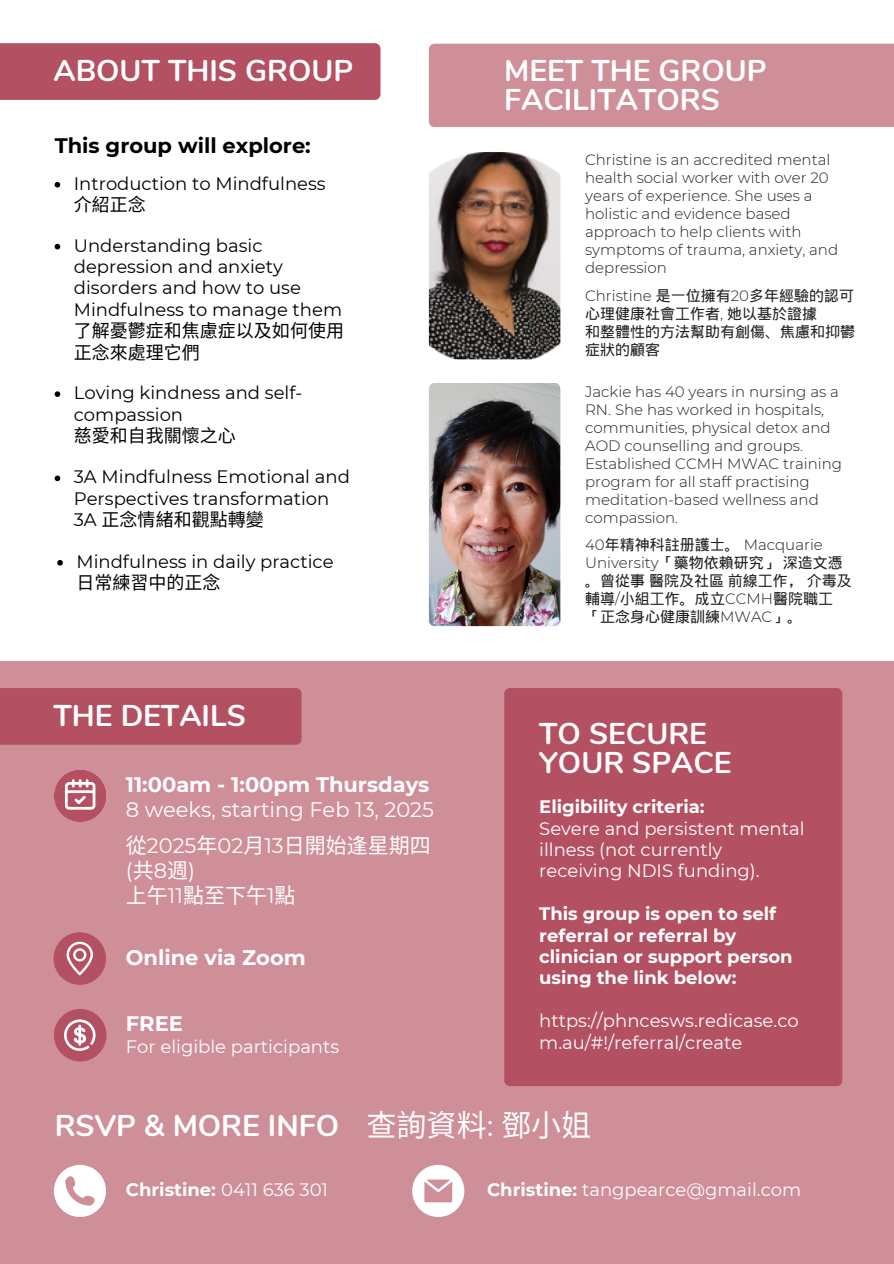
<style>
.page{position:relative;width:894px;height:1264px;background:#fff}
.page>*{position:absolute;margin:0;border:0;box-sizing:border-box;transform-origin:0 0}
.t1{font:700 30px/29.2px "Nunito";color:#fff}
.t2{font:30px "Noto Sans CJ Ksc";color:#fff}
.t3{font:700 21px "Montserrat";color:#fff}
.t4{font:21px/24.8px "Noto Sans CJ Ksc";color:#fff}
.t5{font:21px "Montserrat";color:#fff}
.t6{font:700 21px "Montserrat";color:#000}
.t7{font:18px/21.3px "Montserrat";color:#000}
.t8{font:18px/21.3px "Montserrat";color:#fff}
.t9{font:700 18px/21.3px "Montserrat";color:#fff}
.t10{font:18px "Noto Sans CJ Ksc";color:#000}
.t11{font:300 15px/18px "Montserrat";color:#202020}
.t12{font:15px/18px "Wen Quan Yi Micro Hei";color:#202020}
.s1{font-family:"Noto Sans CJ Ksc"}
.s2{font-family:"Montserrat"}
.s3{font-family:"Montserrat";font-weight:300}
.s4{font-weight:700}
.s5{font-family:"Nunito"}
.s6{font-weight:400}
</style>
<div class="page">
<div style="left:0;top:43px;width:380px;height:57px;background:#b35163"></div>
<div style="left:429px;top:44px;width:464px;height:83px;background:#ce8f99"></div>
<img style="left:429px;top:152px;width:131px;height:207px;border-radius:6px">
<div style="left:0;top:661px;width:893px;height:602px;background:#ce8f99"></div>
<div style="left:0;top:688px;width:301px;height:56px;background:#b35163"></div>
<svg style="left:54px;top:770px;width:52px;height:52px"></svg>
<div style="left:53px;top:932px;width:53px;height:52px;background:#b35163;border-radius:50%"></div>
<svg style="left:67px;top:941px;width:26px;height:34px"></svg>
<div style="left:54px;top:1008px;width:52px;height:53px;background:#b35163;border-radius:50%"></div>
<svg style="left:64px;top:1019px;width:31px;height:31px"></svg>
<hr style="left:78px;top:1024px;width:3px;height:21px;background:#fff">
<div style="left:504px;top:688px;width:338px;height:398px;background:#b35163;border-radius:6px"></div>
<svg style="left:54px;top:1164px;width:52px;height:52px"></svg>
<svg style="left:412px;top:1164px;width:52px;height:52px"></svg>
<img style="left:429px;top:383px;width:131px;height:243px;border-radius:6px">
<svg style="left:55px;top:182px;width:5px;height:5px"></svg>
<svg style="left:55px;top:244px;width:5px;height:5px"></svg>
<svg style="left:55px;top:391px;width:5px;height:6px"></svg>
<svg style="left:55px;top:475px;width:5px;height:6px"></svg>
<svg style="left:57px;top:560px;width:6px;height:5px"></svg>
<h6 class="t1" style="left:53px;top:57px;width:301px">ABOUT THIS GROUP</h6>
<p class="t6" style="left:55px;top:132px;width:257px">This group will explore:</p>
<p class="t7" style="left:74px;top:173px;width:253px">Introduction to Mindfulness</p>
<h6 class="t10" style="left:74px;top:190px;width:74px">介紹正念</h6>
<p class="t7" style="left:74px;top:234px;width:270px">Understanding basic depression and anxiety disorders and how to use<br>Mindfulness to manage them<span class="s1">了解憂鬱症和焦慮症以及如何使用正念來處理它們</span></p>
<h6 class="t7" style="left:74px;top:382px;width:230px">Loving kindness and self&shy;compassion<br><span class="s1">慈愛和自我關懷之心</span></h6>
<h6 class="t7" style="left:74px;top:466px;width:277px">3A Mindfulness Emotional and<br>Perspectives transformation</h6>
<h6 class="t10" style="left:74px;top:505px;width:191px"><span class="s2">3A</span> 正念情緒和觀點轉變</h6>
<p class="t7" style="left:76px;top:550px;width:258px">Mindfulness in daily practice</p>
<p class="t10" style="left:76px;top:568px;width:146px">日常練習中的正念</p>
<p class="t1" style="left:53px;top:701px;width:194px">THE DETAILS</p>
<p class="t3" style="left:126px;top:771px;width:305px">11:00am - 1:00pm Thursdays</p>
<p class="t5" style="left:126px;top:796px;width:310px">8 weeks, starting Feb 13, 2025</p>
<h4 class="t4" style="left:126px;top:832px;width:306px">從<span class="s2">2025</span>年<span class="s2">02</span>月 <span class="s2">13</span>日開始逢星期四<span class="s2">(</span>共<span class="s2">8</span>週<span class="s2">)<br></span>上午<span class="s2">11</span>點至下午<span class="s2">1</span>點</h4>
<p class="t3" style="left:126px;top:945px;width:181px">Online via Zoom</p>
<p class="t3" style="left:126px;top:1010px;width:59px">FREE</p>
<p class="t8" style="left:126px;top:1035px;width:215px">For eligible participants</p>
<h1 class="t1" style="left:504px;top:56px;width:264px">MEET THE GROUP<br>FACILITATORS</h1>
<p class="t11" style="left:585px;top:151px;width:247px">Christine is an accredited mental</p>
<p class="t11" style="left:585px;top:169px;width:245px">health social worker with over 20 years of experience. She uses a</p>
<p class="t11" style="left:585px;top:205px;width:254px">holistic and evidence based approach to help clients with symptoms of trauma, anxiety, and</p>
<h1 class="t11" style="left:585px;top:259px;width:83px">depression</h1>
<h6 class="t12" style="left:585px;top:286px;width:270px"><span class="s3">Christine</span> 是一位擁有<span class="s3">20</span>多年經驗的認可心理健康社會工作者<span class="s3">,</span> 她以基於證據</h6>
<h5 class="t12" style="left:585px;top:322px;width:271px">和整體性的方法幫助有創傷、焦慮和抑鬱症狀的顧客</h5>
<p class="t11" style="left:585px;top:382px;width:258px">Jackie has 40 years in nursing as a<br>RN. She has worked in hospitals, communities, physical detox and<br>AOD counselling and groups.<br>Established CCMH MWAC training program for all staff practising meditation-based wellness and compassion.</p>
<h1 class="t12" style="left:585px;top:535px;width:268px"><span class="s3">40</span>年精神科註册護士。 <span class="s3">Macquarie<br>University</span>「藥物依賴研究」深造文憑。曾從事醫院及社區前線工作，介毒及輔導<span class="s3">/</span>小組工作。成立<span class="s3">CCMH</span>醫院職工「正念身心健康訓練<span class="s3">MWAC</span>」。</h1>
<p class="t1" style="left:539px;top:719px;width:194px">TO SECURE<br>YOUR SPACE</p>
<p class="t8" style="left:539px;top:796px;width:267px"><span class="s4">Eligibility criteria:<br></span>Severe and persistent mental illness (not currently receiving NDIS funding).</p>
<h6 class="t9" style="left:539px;top:903px;width:255px">This group is open to self referral or referral by clinician or support person using the link below:</h6>
<h1 class="t8" style="left:539px;top:1010px;width:261px">https://phncesws.redicase.co m.au/#!/referral/create</h1>
<h3 class="t1" style="left:55px;top:1111px;width:286px">RSVP &amp; MORE INFO</h3>
<p class="t2" style="left:366px;top:1101px;width:226px">查詢資料<span class="s5">:</span> 鄧⼩姐</p>
<h4 class="t9" style="left:126px;top:1178px;width:204px">Christine: <span class="s6">0411 636 301</span></h4>
<p class="t8" style="left:487px;top:1178px;width:315px"><span class="s4">Christine:</span> tangpearce@gmail.com</p>
</div>
